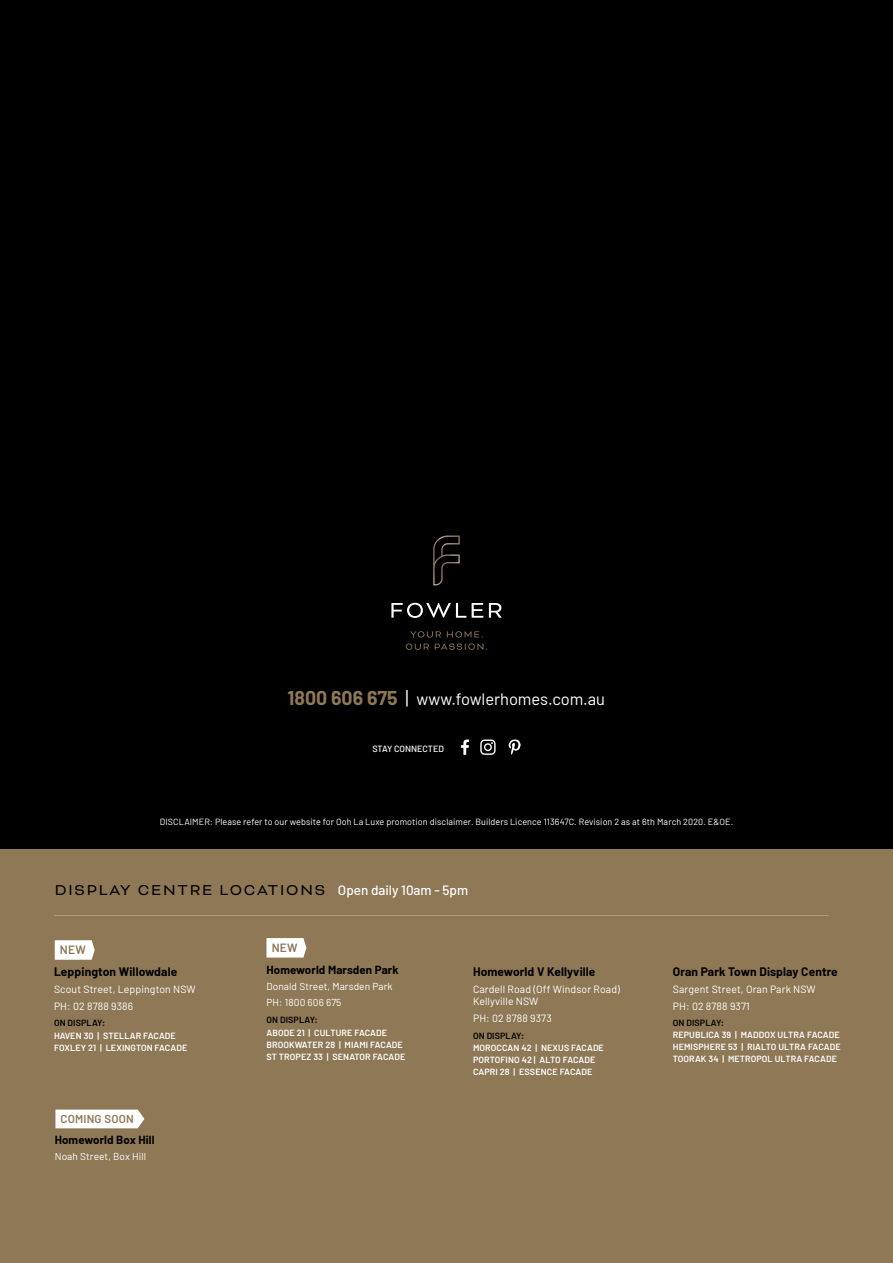
<style>
.page{position:relative;width:893px;height:1263px;background:#000}
.page>*{position:absolute;margin:0;border:0;box-sizing:border-box;transform-origin:0 0}
.t1{font:16.5px "Bicyclette";letter-spacing:.11em;color:#000}
.t2{font:16.5px "Barlow";color:#fff}
.t3{font:700 12px "Barlow";letter-spacing:.01em;color:#000}
.t4{font:600 12px "Barlow";letter-spacing:.02em;color:#8e7856}
.t5{font:700 11.55px "Barlow";letter-spacing:.01em;color:#000}
.t6{font:600 11.55px "Barlow";letter-spacing:.02em;color:#8e7856}
.t7{font:10.5px/16.8px "Barlow";letter-spacing:.01em;color:#fff}
.t8{font:10.05px/16.2px "Barlow";letter-spacing:.01em;color:#fff}
.t9{font:600 9px/12px "Barlow";letter-spacing:.01em;color:#fff}
.t10{font:9px "Barlow";letter-spacing:.01em;color:#fff}
.t11{font:600 9px "Barlow";letter-spacing:.01em;color:#000}
.t12{font:500 9px "Barlow";letter-spacing:-.01em;color:#fff}
.s1{font-weight:700;font-size:19.5px;color:#8e7856}
.s2{font-size:19.5px}
.s3{font-family:"Barlow";font-weight:500;font-size:13.5px;color:#fff}
</style>
<div class="page">
<div style="left:0;top:849px;width:893px;height:414px;background:#8e7856"></div>
<svg style="left:433px;top:535px;width:27px;height:50px"></svg>
<svg style="left:391px;top:603px;width:75px;height:15px"></svg>
<svg style="left:472px;top:603px;width:11px;height:15px"></svg>
<svg style="left:489px;top:603px;width:12px;height:15px"></svg>
<svg style="left:410px;top:631px;width:31px;height:6px"></svg>
<svg style="left:447px;top:631px;width:36px;height:6px"></svg>
<svg style="left:406px;top:643px;width:23px;height:7px"></svg>
<svg style="left:435px;top:643px;width:52px;height:7px"></svg>
<svg style="left:480px;top:739px;width:16px;height:16px"></svg>
<svg style="left:461px;top:739px;width:8px;height:16px"></svg>
<svg style="left:508px;top:739px;width:13px;height:16px"></svg>
<hr style="left:54px;top:915px;width:775px;height:1px;background:#aa9a80">
<svg style="left:55px;top:940px;width:40px;height:20px"></svg>
<svg style="left:266px;top:938px;width:40px;height:19px"></svg>
<svg style="left:55px;top:1109px;width:89px;height:19px;background:#f7f5f3"></svg>
<h1 class="t2" style="left:288px;top:687px;width:319px"><span class="s1">1800 606 675</span> <span class="s2">|</span> www.fowlerhomes.com.au</h1>
<p class="t12" style="left:372px;top:742px;width:73px">STAY CONNECTED</p>
<p class="t10" style="left:160px;top:815px;width:575px">DISCLAIMER: Please refer to our website for Ooh La Luxe promotion disclaimer. Builders Licence 113647C. Revision 2 as at 6th March 2020. E&amp;OE.</p>
<h1 class="t1" style="left:55px;top:881px;width:415px">DISPLAY CENTRE LOCATIONS <span class="s3">Open daily 10am - 5pm</span></h1>
<h2 class="t4" style="left:60px;top:942px;width:27px">NEW</h2>
<h2 class="t3" style="left:54px;top:963px;width:125px">Leppington Willowdale</h2>
<p class="t7" style="left:54px;top:980px;width:143px">Scout Street, Leppington NSW<br>PH: 02 8788 9386</p>
<p class="t11" style="left:54px;top:1017px;width:53px">ON DISPLAY:</p>
<p class="t9" style="left:54px;top:1030px;width:135px">HAVEN 30 | STELLAR FACADE<br>FOXLEY 21 | LEXINGTON FACADE</p>
<p class="t6" style="left:60px;top:1112px;width:75px">COMING SOON</p>
<p class="t5" style="left:55px;top:1131px;width:101px">Homeworld Box Hill</p>
<p class="t8" style="left:55px;top:1147px;width:93px">Noah Street, Box Hill</p>
<h2 class="t4" style="left:272px;top:940px;width:27px">NEW</h2>
<p class="t5" style="left:266px;top:961px;width:134px">Homeworld Marsden Park</p>
<p class="t8" style="left:266px;top:978px;width:128px">Donald Street, Marsden Park<br>PH: 1800 606 675</p>
<p class="t11" style="left:266px;top:1014px;width:53px">ON DISPLAY:</p>
<p class="t9" style="left:266px;top:1026px;width:140px">ABODE 21 | CULTURE FACADE<br>BROOKWATER 28 | MIAMI FACADE<br>ST TROPEZ 33 | SENATOR FACADE</p>
<h2 class="t3" style="left:473px;top:963px;width:124px">Homeworld V Kellyville</h2>
<p class="t7" style="left:473px;top:982px;width:148px;line-height:12.6px">Cardell Road (Off Windsor Road)<br>Kellyville NSW</p>
<p class="t7" style="left:473px;top:1009px;width:80px">PH: 02 8788 9373</p>
<p class="t11" style="left:473px;top:1030px;width:53px">ON DISPLAY:</p>
<p class="t9" style="left:473px;top:1041px;width:132px">MOROCCAN 42 | NEXUS FACADE<br>PORTOFINO 42 | ALTO FACADE<br>CAPRI 28 | ESSENCE FACADE</p>
<h2 class="t3" style="left:673px;top:963px;width:166px">Oran Park Town Display Centre</h2>
<p class="t7" style="left:673px;top:980px;width:144px">Sargent Street, Oran Park NSW<br>PH: 02 8788 9371</p>
<p class="t11" style="left:673px;top:1017px;width:53px">ON DISPLAY:</p>
<p class="t9" style="left:673px;top:1028px;width:169px;text-align:justify">REPUBLICA 39 | MADDOX ULTRA FACADE HEMISPHERE 53 | RIALTO ULTRA FACADE TOORAK 34 | METROPOL ULTRA FACADE</p>
</div>
